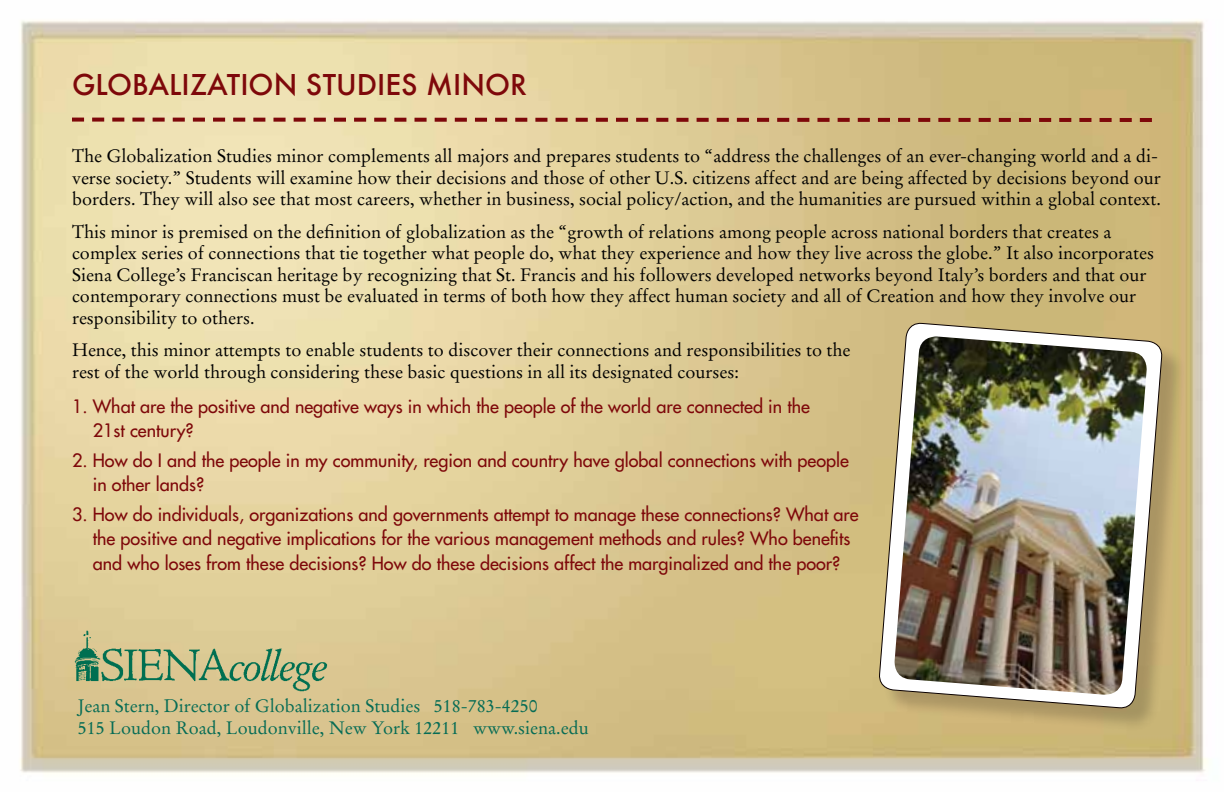
<style>
.page{position:relative;width:1224px;height:792px;background:#fff}
.page>*{position:absolute;margin:0;border:0;box-sizing:border-box;transform-origin:0 0}
.t1{font:500 28px "Futura";color:#7e080a}
.t2{font:18px/21.6px "Stempel Garamond LT Std";color:#000}
.t3{font:500 18px/24px "Futura Std";color:#7e080a}
.t4{font:18px/21.6px "Stempel Garamond LT Std";color:#066c55}
</style>
<div class="page">
<img style="left:20px;top:20px;width:1188px;height:753px">
<svg style="left:72px;top:118px;width:1080px;height:4px;background:#a85d47"></svg>
<img style="left:72px;top:624px;width:257px;height:72px">
<div style="left:883px;top:326px;width:303px;height:406px;background:#000;opacity:.19"></div>
<svg style="left:878px;top:322px;width:285px;height:388px"></svg>
<img style="left:894px;top:336px;width:253px;height:360px">
<h1 class="t1" style="left:72px;top:65px;width:19px">GLOBALIZATION</h1>
<h1 class="t1" style="left:306px;top:65px;width:17px">STU</h1>
<h1 class="t1" style="left:357px;top:65px;width:34px">DIES</h1>
<h1 class="t1" style="left:426px;top:65px;width:46px">MINOR</h1>
<p class="t2" style="left:72px;top:145px;width:1091px">The Globalization Studies minor complements all majors and prepares students to “address the challenges of an ever-changing world and a di&shy;verse society.” Students will examine how their decisions and those of other U.S. citizens affect and are being affected by decisions beyond our borders. They will also see that most careers, whether in business, social policy/action, and the humanities are pursued within a global context.</p>
<p class="t2" style="left:72px;top:221px;width:1084px">This minor is premised on the definition of globalization as the “growth of relations among people across national borders that creates a complex series of connections that tie together what people do, what they experience and how they live across the globe.” It also incorporates Siena College’s Franciscan heritage by recognizing that St. Francis and his followers developed networks beyond Italy’s borders and that our contemporary connections must be evaluated in terms of both how they affect human society and all of Creation and how they involve our responsibility to others.</p>
<p class="t2" style="left:72px;top:340px;width:780px">Hence, this minor attempts to enable students to discover their connections and responsibilities to the rest of the world through considering these basic questions in all its designated courses:</p>
<p class="t3" style="left:93px;top:394px;width:719px;text-indent:-21px">1. What are the positive and negative ways in which the people of the world are connected in the<br>21st century?</p>
<p class="t3" style="left:93px;top:448px;width:758px;text-indent:-21px">2. How do I and the people in my community, region and country have global connections with people in other lands?</p>
<p class="t3" style="left:93px;top:502px;width:767px;line-height:24.8px;text-indent:-21px">3. How do individuals, organizations and governments attempt to manage these connections? What are the positive and negative implications for the various management methods and rules? Who benefits and who loses from these decisions? How do these decisions affect the marginalized and the poor?</p>
<p class="t4" style="left:78px;top:695px;width:512px">Jean Stern, Director of Globalization Studies 518-783-4250<br>515 Loudon Road, Loudonville, New York 12211 www.siena.edu</p>
</div>
